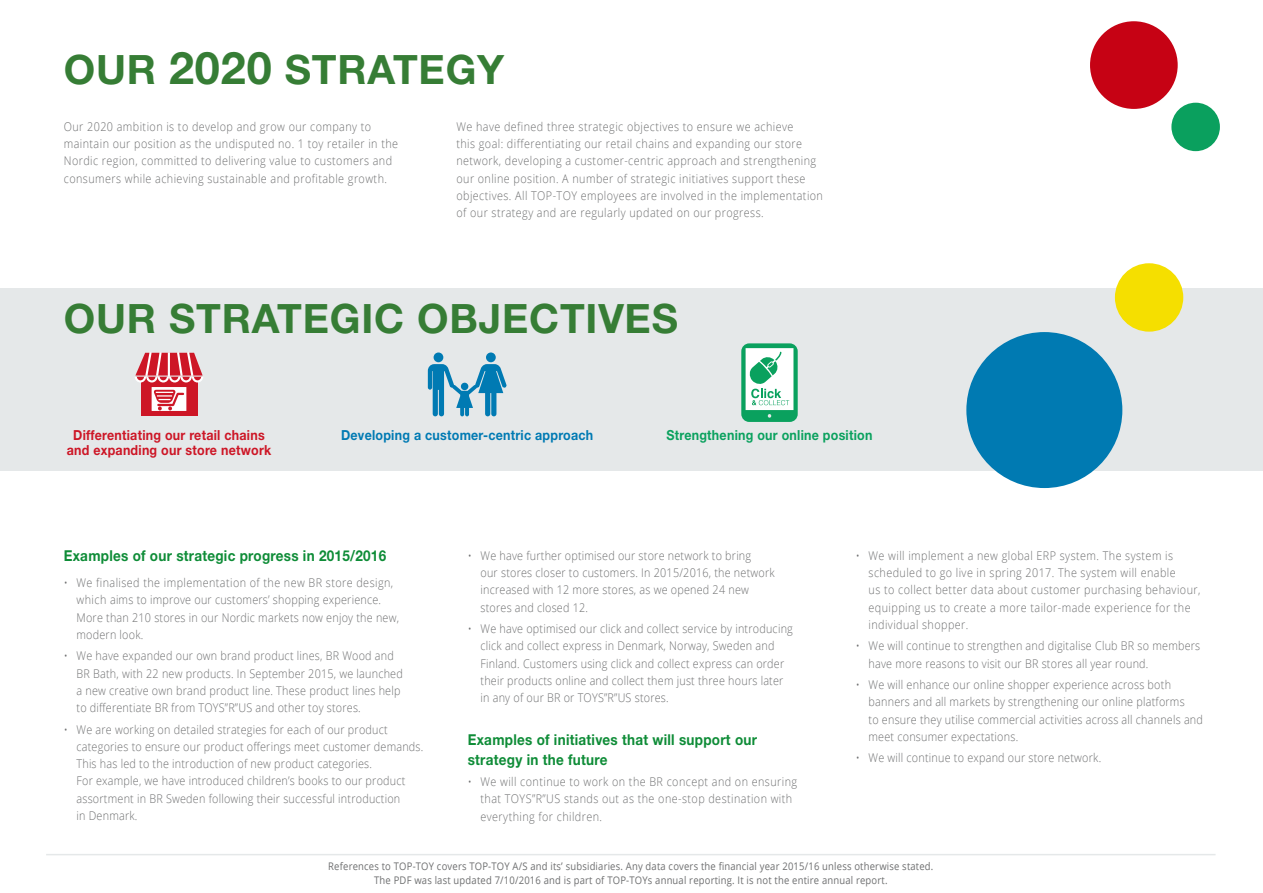
<style>
.page{position:relative;width:1263px;height:893px;background:#fff}
.page>*{position:absolute;margin:0;border:0;box-sizing:border-box;transform-origin:0 0}
.t1{font:700 40.5px "Helvetica Neue 75";letter-spacing:.02em;color:#367d35}
.t2{font:700 15px/19.5px "Helvetica Neue 75";letter-spacing:.02em;color:#0e8c37;scale:.9 1}
.t3{font:700 13.8px/15.3px "Helvetica Neue 75";letter-spacing:.02em;color:#cd1626;text-align:center;scale:.9 1}
.t4{font:700 13.8px "Helvetica Neue 75";letter-spacing:.02em;color:#007ab3;scale:.9 1}
.t5{font:700 13.8px "Helvetica Neue 75";letter-spacing:.02em;color:#0aa15e;scale:.9 1}
.t6{font:300 12px/17.2px "Open Sans";letter-spacing:.02em;color:#6e6f70;scale:.9 1}
.t7{font:300 12px/17.2px "Open Sans";letter-spacing:.04em;color:#6e6f70;scale:.9 1}
.t8{font:10.5px/13.5px "Open Sans";letter-spacing:.02em;color:#6e6f70;text-align:center;scale:.9 1}
.s1{font-size:45px}
</style>
<div class="page">
<div style="left:0;top:288px;width:1263px;height:182px;background:#e5e8e9"></div>
<svg style="left:428px;top:352px;width:79px;height:64px"></svg>
<div style="left:140px;top:377px;width:57px;height:39px;background:#cd1626"></div>
<svg style="left:151px;top:387px;width:36px;height:24px"></svg>
<svg style="left:135px;top:352px;width:68px;height:32px"></svg>
<hr style="left:168px;top:352px;width:2px;height:24px;background:#fff">
<svg style="left:153px;top:390px;width:31px;height:20px"></svg>
<svg style="left:741px;top:343px;width:57px;height:79px;background:#8ed3b5"></svg>
<div style="left:966px;top:332px;width:156px;height:156px;background:#007ab2;border-radius:50%"></div>
<div style="left:1115px;top:263px;width:68px;height:69px;background:#f5df00;border-radius:50%"></div>
<div style="left:1171px;top:103px;width:49px;height:48px;background:#0aa05e;border-radius:50%"></div>
<div style="left:1090px;top:21px;width:88px;height:88px;background:#c60214;border-radius:50%"></div>
<hr style="left:46px;top:854px;width:1169px;height:1px;background:#e5e8e9">
<h1 class="t1" style="left:64px;top:44px;width:442px">OUR <span class="s1">2020</span> STRATEGY</h1>
<p class="t7" style="left:64px;top:117px;width:373px">Our 2020 ambition is to develop and grow our company to maintain our position as the undisputed no. 1 toy retailer in the Nordic region, committed to delivering value to customers and consumers while achieving sustainable and profitable growth.</p>
<p class="t7" style="left:456px;top:117px;width:409px">We have defined three strategic objectives to ensure we achieve<br>this goal: differentiating our retail chains and expanding our store network, developing a customer-centric approach and strengthening our online position. A number of strategic initiatives support these objectives. All TOP-TOY employees are involved in the implementation of our strategy and are regularly updated on our progress.</p>
<h1 class="t1" style="left:64px;top:294px;width:616px">OUR STRATEGIC OBJECTIVES</h1>
<p class="t3" style="left:67px;top:427px;width:229px">Differentiating our retail chains and expanding our store network</p>
<p class="t4" style="left:341px;top:427px;width:282px">Developing a customer-centric approach</p>
<p class="t5" style="left:666px;top:427px;width:230px">Strengthening our online position</p>
<p class="t2" style="left:64px;top:546px;width:360px">Examples of our strategic progress in 2015/2016</p>
<p class="t6" style="left:77px;top:574px;width:360px;text-indent:-13px">• We finalised the implementation of the new BR store design, which aims to improve our customers’ shopping experience.<br>More than 210 stores in our Nordic markets now enjoy the new, modern look.</p>
<p class="t6" style="left:77px;top:647px;width:364px;text-indent:-13px">• We have expanded our own brand product lines, BR Wood and BR Bath, with 22 new products. In September 2015, we launched a new creative own brand product line. These product lines help to differentiate BR from TOYS”R”US and other toy stores.</p>
<p class="t6" style="left:77px;top:720px;width:387px;text-indent:-13px">• We are working on detailed strategies for each of our product categories to ensure our product offerings meet customer demands.<br>This has led to the introduction of new product categories.<br>For example, we have introduced children’s books to our product assortment in BR Sweden following their successful introduction<br>in Denmark.</p>
<p class="t6" style="left:480px;top:546px;width:328px;text-indent:-13px">• We have further optimised our store network to bring<br>our stores closer to customers. In 2015/2016, the network increased with 12 more stores, as we opened 24 new stores and closed 12.</p>
<p class="t6" style="left:480px;top:620px;width:349px;text-indent:-13px">• We have optimised our click and collect service by introducing click and collect express in Denmark, Norway, Sweden and Finland. Customers using click and collect express can order their products online and collect them just three hours later in any of our BR or TOYS”R”US stores.</p>
<p class="t2" style="left:468px;top:730px;width:323px">Examples of initiatives that will support our strategy in the future</p>
<p class="t7" style="left:480px;top:773px;width:353px;text-indent:-13px">• We will continue to work on the BR concept and on ensuring that TOYS”R”US stands out as the one-stop destination with everything for children.</p>
<p class="t7" style="left:868px;top:547px;width:370px;text-indent:-13px">• We will implement a new global ERP system. The system is scheduled to go live in spring 2017. The system will enable<br>us to collect better data about customer purchasing behaviour, equipping us to create a more tailor-made experience for the individual shopper.</p>
<p class="t6" style="left:868px;top:637px;width:370px;text-indent:-13px">• We will continue to strengthen and digitalise Club BR so members have more reasons to visit our BR stores all year round.</p>
<p class="t6" style="left:868px;top:676px;width:373px;text-indent:-13px">• We will enhance our online shopper experience across both banners and all markets by strengthening our online platforms<br>to ensure they utilise commercial activities across all channels and meet consumer expectations.</p>
<p class="t6" style="left:856px;top:749px;width:274px">• We will continue to expand our store network.</p>
<p class="t8" style="left:328px;top:860px;width:674px">References to TOP-TOY covers TOP-TOY A/S and its’ subsidiaries. Any data covers the financial year 2015/16 unless otherwise stated.<br>The PDF was last updated 7/10/2016 and is part of TOP-TOYs annual reporting. It is not the entire annual report.</p>
</div>
